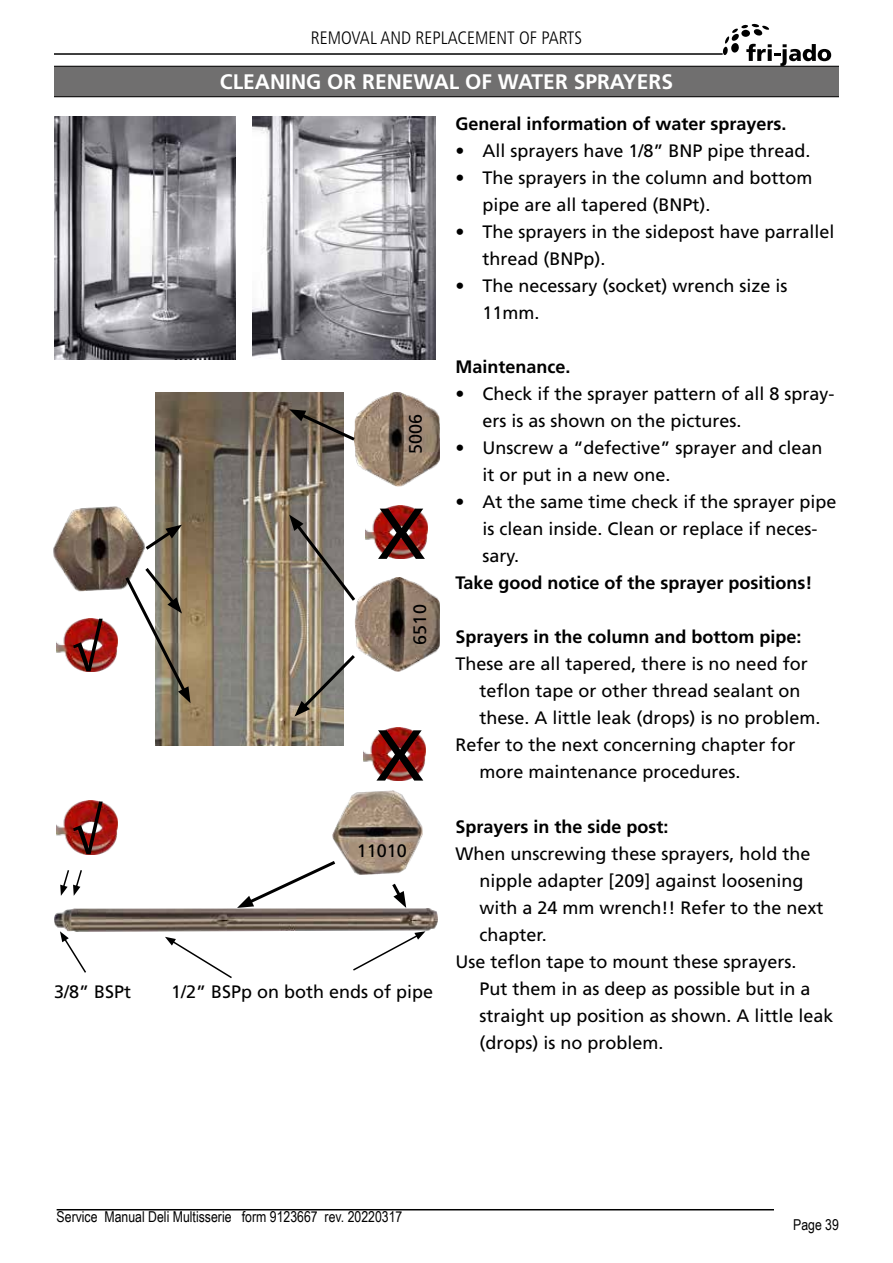
<style>
.page{position:relative;width:893px;height:1263px;background:#fff}
.page>*{position:absolute;margin:0;border:0;box-sizing:border-box;transform-origin:0 0}
.t1{font:72px "Frutiger LT Std";color:#000}
.t2{font:54px "Frutiger LT Std";color:#000}
.t3{font:700 21px "Frutiger LT Std";color:#fff}
.t4{font:18px/27px "Frutiger LT Std";color:#000}
.t5{font:700 18px "Frutiger LT Std";color:#000}
.t6{font:300 condensed 18px "Frutiger LT Std";color:#000}
.t7{font:15px "Arial Narrow";color:#000}
</style>
<div class="page">
<hr style="left:54px;top:53px;width:669px;height:2px;background:#000">
<svg style="left:723px;top:24px;width:108px;height:42px"></svg>
<hr style="left:57px;top:1209px;width:717px;height:1px;background:#000">
<img style="left:54px;top:117px;width:182px;height:242px">
<img style="left:252px;top:117px;width:183px;height:242px">
<img style="left:332px;top:790px;width:91px;height:84px">
<img style="left:354px;top:392px;width:85px;height:94px">
<img style="left:354px;top:578px;width:85px;height:93px">
<img style="left:53px;top:506px;width:90px;height:85px">
<img style="left:155px;top:392px;width:189px;height:353px">
<img style="left:54px;top:908px;width:383px;height:23px">
<svg style="left:142px;top:525px;width:40px;height:28px"></svg>
<svg style="left:123px;top:565px;width:68px;height:138px"></svg>
<svg style="left:237px;top:858px;width:102px;height:50px"></svg>
<svg style="left:392px;top:883px;width:14px;height:25px"></svg>
<svg style="left:289px;top:514px;width:69px;height:90px"></svg>
<svg style="left:294px;top:652px;width:64px;height:64px"></svg>
<svg style="left:289px;top:409px;width:69px;height:34px;background:#7b7167"></svg>
<img style="left:366px;top:505px;width:62px;height:53px">
<img style="left:364px;top:727px;width:61px;height:53px">
<img style="left:56px;top:618px;width:62px;height:53px">
<svg style="left:60px;top:931px;width:28px;height:42px"></svg>
<svg style="left:165px;top:937px;width:67px;height:41px"></svg>
<svg style="left:353px;top:931px;width:72px;height:40px"></svg>
<img style="left:56px;top:801px;width:62px;height:53px">
<svg style="left:60px;top:870px;width:22px;height:26px"></svg>
<div style="left:54px;top:66px;width:785px;height:30px;background:#706f6f"></div>
<hr style="left:54px;top:96px;width:785px;height:1px;background:#000">
<hr style="left:54px;top:66px;width:785px;height:1px;background:#000">
<p class="t6" style="left:311px;top:28px;width:273px">REMOVAL AND REPLACEMENT OF PARTS</p>
<p class="t3" style="left:220px;top:70px;width:455px">CLEANING OR RENEWAL OF WATER SPRAYERS</p>
<p class="t5" style="left:455px;top:114px;width:333px">General information of water sprayers.</p>
<p class="t4" style="left:455px;top:138px;width:357px">• All sprayers have 1/8” BNP pipe thread.</p>
<p class="t4" style="left:482px;top:165px;width:332px;text-indent:-27px">• The sprayers in the column and bottom pipe are all tapered (BNPt).</p>
<p class="t4" style="left:482px;top:219px;width:354px;text-indent:-27px">• The sprayers in the sidepost have parrallel thread (BNPp).</p>
<p class="t4" style="left:482px;top:273px;width:307px;text-indent:-27px">• The necessary (socket) wrench size is<br>11mm.</p>
<p class="t4" style="left:402px;top:454px;width:42px;rotate:-90deg">5006</p>
<h2 class="t2" style="left:71px;top:613px;width:33px">√</h2>
<h2 class="t2" style="left:71px;top:796px;width:33px">√</h2>
<h1 class="t1" style="left:377px;top:491px;width:50px">X</h1>
<p class="t4" style="left:406px;top:644px;width:42px;rotate:-90deg">6510</p>
<h1 class="t1" style="left:376px;top:713px;width:50px">X</h1>
<p class="t4" style="left:357px;top:837px;width:52px">11010</p>
<p class="t4" style="left:54px;top:978px;width:79px">3/8” BSPt</p>
<p class="t4" style="left:171px;top:978px;width:264px">1/2” BSPp on both ends of pipe</p>
<p class="t5" style="left:455px;top:357px;width:117px">Maintenance.</p>
<p class="t4" style="left:482px;top:381px;width:354px;text-indent:-27px">• Check if the sprayer pattern of all 8 spray&shy;ers is as shown on the pictures.</p>
<p class="t4" style="left:482px;top:435px;width:342px;text-indent:-27px">• Unscrew a “defective” sprayer and clean it or put in a new one.</p>
<p class="t4" style="left:482px;top:489px;width:356px;text-indent:-27px">• At the same time check if the sprayer pipe is clean inside. Clean or replace if neces&shy;sary.</p>
<p class="t5" style="left:455px;top:573px;width:359px">Take good notice of the sprayer positions!</p>
<p class="t5" style="left:455px;top:627px;width:348px">Sprayers in the column and bottom pipe:</p>
<p class="t4" style="left:455px;top:651px;width:354px">These are all tapered, there is no need for</p>
<p class="t4" style="left:479px;top:678px;width:323px">teflon tape or other thread sealant on</p>
<p class="t4" style="left:479px;top:705px;width:343px">these. A little leak (drops) is no problem.</p>
<p class="t4" style="left:455px;top:732px;width:342px">Refer to the next concerning chapter for</p>
<p class="t4" style="left:479px;top:759px;width:263px">more maintenance procedures.</p>
<p class="t5" style="left:455px;top:816px;width:215px">Sprayers in the side post:</p>
<p class="t4" style="left:455px;top:840px;width:357px">When unscrewing these sprayers, hold the</p>
<p class="t4" style="left:479px;top:867px;width:326px">nipple adapter [209] against loosening</p>
<p class="t4" style="left:479px;top:894px;width:346px">with a 24 mm wrench!! Refer to the next</p>
<p class="t4" style="left:479px;top:921px;width:69px">chapter.</p>
<p class="t4" style="left:455px;top:948px;width:343px">Use teflon tape to mount these sprayers.</p>
<p class="t4" style="left:479px;top:975px;width:333px">Put them in as deep as possible but in a</p>
<p class="t4" style="left:479px;top:1002px;width:356px">straight up position as shown. A little leak</p>
<p class="t4" style="left:479px;top:1029px;width:186px">(drops) is no problem.</p>
<p class="t7" style="left:57px;top:1206px;width:347px">Service Manual Deli Multisserie form 9123667 rev. 20220317</p>
<p class="t7" style="left:793px;top:1213px;width:47px">Page 39</p>
</div>
